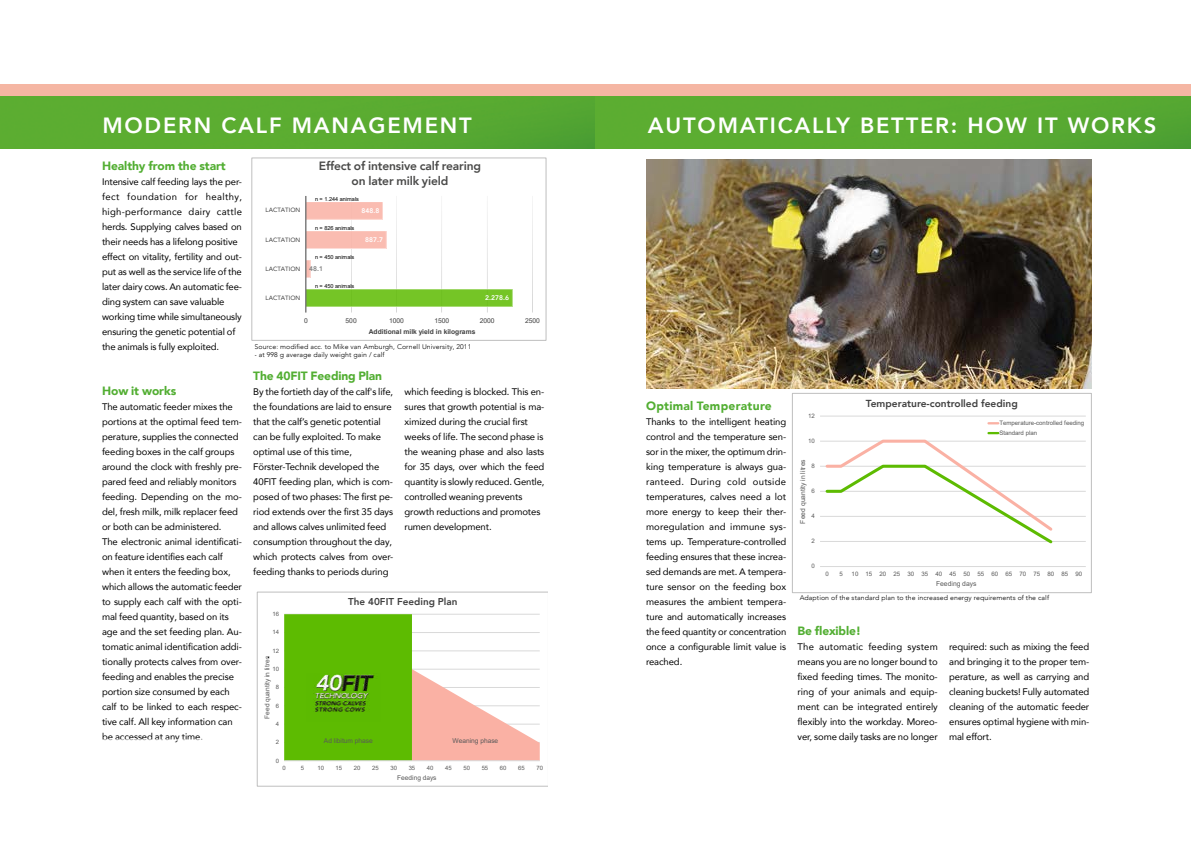
<style>
.page{position:relative;width:1191px;height:842px;background:#fff}
.page>*{position:absolute;margin:0;border:0;box-sizing:border-box;transform-origin:0 0}
.t1{font:800 22px "Avenir LT Com";letter-spacing:.08em;color:#fff}
.t2{font:900 12px "Avenir LT Com";letter-spacing:-.005em;color:#52ae32}
.t3{font:800 12px/15px "Avenir LT Com";letter-spacing:-.01em;color:#4a4a49;text-align:center}
.t4{font:900 12px "Avenir LT Com";letter-spacing:.025em;color:#52ae32}
.t5{font:800 11.2px/13.4px "Avenir LT Com";color:#404040;text-align:center}
.t6{font:800 10.2px "Avenir LT Com";color:#404040}
.t7{font:800 9.9px "Avenir LT Com";color:#404040}
.t8{font:9.5px/15px "Avenir LT Com";letter-spacing:-.01em;color:#000}
.t9{font:6.8px "Arial";color:#595959}
.t10{font:300 6.7px "Avenir LT Com";letter-spacing:.01em;color:#000;scale:1.04 1}
.t11{font:700 6.7px "Arial";color:#404040}
.t12{font:6.7px "Arial";letter-spacing:-.005em;color:#404040}
.t13{font:800 6.7px "Avenir LT Com";color:#fff}
.t14{font:800 6.7px "Avenir LT Com";color:#7f7f7f}
.t15{font:6.6px "Arial";letter-spacing:.005em;color:#595959}
.t16{font:6.2px "Avenir LT Com";color:#404040}
.t17{font:6.1px/9.8px "Arial";letter-spacing:-.005em;color:#595959}
.t18{font:5.9px "Arial";letter-spacing:-.005em;color:#595959}
.t19{font:5.6px "Arial";color:#000}
</style>
<div class="page">
<div style="left:0;top:84px;width:1191px;height:13px;background:#f5b6a3"></div>
<img style="left:0;top:97px;width:595px;height:52px">
<img style="left:595px;top:97px;width:596px;height:52px">
<img style="left:646px;top:160px;width:445px;height:229px">
<svg style="left:257px;top:592px;width:291px;height:194px"></svg>
<img style="left:307px;top:674px;width:73px;height:47px">
<svg style="left:351px;top:201px;width:162px;height:111px"></svg>
<div style="left:306px;top:231px;width:80px;height:17px;background:#fabcb1"></div>
<div style="left:306px;top:231px;width:80px;height:18px;border:1px solid #fff"></div>
<div style="left:306px;top:202px;width:77px;height:17px;background:#fabcb1"></div>
<div style="left:306px;top:201px;width:77px;height:19px;border:1px solid #fff"></div>
<div style="left:306px;top:289px;width:206px;height:18px;background:#75c526"></div>
<hr style="left:305px;top:196px;width:1px;height:117px;background:#404040">
<div style="left:251px;top:157px;width:295px;height:184px;border:1px solid #bfbfbf"></div>
<hr style="left:820px;top:541px;width:265px;height:1px;background:#d9d9d9">
<hr style="left:820px;top:516px;width:265px;height:1px;background:#d9d9d9">
<hr style="left:820px;top:491px;width:265px;height:1px;background:#d9d9d9">
<hr style="left:820px;top:466px;width:265px;height:1px;background:#d9d9d9">
<hr style="left:820px;top:441px;width:265px;height:1px;background:#d9d9d9">
<hr style="left:820px;top:416px;width:265px;height:1px;background:#d9d9d9">
<hr style="left:820px;top:566px;width:265px;height:1px;background:#d9d9d9">
<svg style="left:988px;top:422px;width:10px;height:2px"></svg>
<svg style="left:824px;top:432px;width:231px;height:112px"></svg>
<div style="left:792px;top:393px;width:299px;height:200px;border:1px solid #bfbfbf"></div>
<h1 class="t1" style="left:102px;top:113px;width:371px">MODERN CALF MANAGEMENT</h1>
<h1 class="t1" style="left:648px;top:113px;width:510px">AUTOMATICALLY BETTER: HOW IT WORKS</h1>
<p class="t2" style="left:102px;top:158px;width:125px">Healthy from the start</p>
<p class="t8" style="left:102px;top:174px;width:141px">Intensive calf feeding lays the per&shy;fect foundation for healthy, high-performance dairy cattle herds. Supplying calves based on their needs has a lifelong positive effect on vitality, fertility and out&shy;put as well as the service life of the later dairy cows. An automatic fee&shy;ding system can save valuable working time while simultaneously ensuring the genetic potential of the animals is fully exploited.</p>
<p class="t2" style="left:102px;top:383px;width:76px">How it works</p>
<p class="t8" style="left:102px;top:399px;width:141px">The automatic feeder mixes the portions at the optimal feed tem&shy;perature, supplies the connected feeding boxes in the calf groups around the clock with freshly pre&shy;pared feed and reliably monitors feeding. Depending on the mo&shy;del, fresh milk, milk replacer feed or both can be administered.<br>The electronic animal identificati&shy;on feature identifies each calf when it enters the feeding box, which allows the automatic feeder to supply each calf with the opti&shy;mal feed quantity, based on its age and the set feeding plan. Au&shy;tomatic animal identification addi&shy;tionally protects calves from over&shy;feeding and enables the precise portion size consumed by each calf to be linked to each respec&shy;tive calf. All key information can be accessed at any time.</p>
<p class="t16" style="left:266px;top:206px;width:36px">LACTATION</p>
<p class="t16" style="left:266px;top:236px;width:36px">LACTATION</p>
<p class="t16" style="left:266px;top:265px;width:36px">LACTATION</p>
<p class="t3" style="left:319px;top:158px;width:164px">Effect of intensive calf rearing on later milk yield</p>
<p class="t5" style="left:312px;top:162px;width:175px">Effect of intensive calf rearing on later milk yield</p>
<p class="t19" style="left:315px;top:195px;width:45px">n = 1.244 animals</p>
<p class="t19" style="left:315px;top:224px;width:41px">n = 826 animals</p>
<p class="t19" style="left:315px;top:253px;width:41px">n = 450 animals</p>
<p class="t19" style="left:315px;top:282px;width:41px">n = 450 animals</p>
<p class="t13" style="left:362px;top:207px;width:19px">848.8</p>
<p class="t13" style="left:365px;top:236px;width:19px">887.7</p>
<p class="t14" style="left:309px;top:265px;width:15px">48.1</p>
<p class="t16" style="left:266px;top:294px;width:36px">LACTATION</p>
<p class="t13" style="left:485px;top:294px;width:25px">2.278.6</p>
<p class="t12" style="left:304px;top:316px;width:5px">0</p>
<p class="t12" style="left:345px;top:316px;width:13px">500</p>
<p class="t12" style="left:389px;top:316px;width:16px">1000</p>
<p class="t12" style="left:434px;top:316px;width:16px">1500</p>
<p class="t12" style="left:480px;top:316px;width:16px">2000</p>
<p class="t12" style="left:525px;top:316px;width:16px">2500</p>
<p class="t11" style="left:369px;top:327px;width:108px">Additional milk yield in kilograms</p>
<p class="t10" style="left:254px;top:343px;width:210px">Source: modified acc. to Mike van Amburgh, Cornell University, 2011</p>
<p class="t10" style="left:254px;top:351px;width:127px">- at 998 g average daily weight gain / calf</p>
<p class="t2" style="left:253px;top:368px;width:130px">The 40FIT Feeding Plan</p>
<p class="t8" style="left:253px;top:384px;width:141px">By the fortieth day of the calf's life, the foundations are laid to ensure that the calf’s genetic potential can be fully exploited. To make optimal use of this time,<br>Förster-Technik developed the<br>40FIT feeding plan, which is com&shy;posed of two phases: The first pe&shy;riod extends over the first 35 days and allows calves unlimited feed consumption throughout the day, which protects calves from over&shy;feeding thanks to periods during</p>
<p class="t8" style="left:404px;top:384px;width:141px">which feeding is blocked. This en&shy;sures that growth potential is ma&shy;ximized during the crucial first weeks of life. The second phase is the weaning phase and also lasts for 35 days, over which the feed quantity is slowly reduced. Gentle, controlled weaning prevents growth reductions and promotes rumen development.</p>
<p class="t18" style="left:272px;top:610px;width:8px">16</p>
<p class="t18" style="left:272px;top:628px;width:8px">14</p>
<p class="t18" style="left:272px;top:646px;width:8px">12</p>
<p class="t15" style="left:263px;top:719px;width:64px;rotate:-90deg">Feed quantity in litres</p>
<p class="t18" style="left:272px;top:665px;width:8px">10</p>
<p class="t18" style="left:276px;top:683px;width:5px">8</p>
<p class="t18" style="left:276px;top:701px;width:5px">6</p>
<p class="t18" style="left:276px;top:720px;width:5px">4</p>
<p class="t18" style="left:276px;top:738px;width:5px">2</p>
<p class="t18" style="left:276px;top:756px;width:5px">0</p>
<p class="t7" style="left:348px;top:596px;width:111px">The 40FIT Feeding Plan</p>
<p class="t15" style="left:324px;top:736px;width:50px">Ad libitum phase</p>
<p class="t15" style="left:452px;top:736px;width:47px">Weaning phase</p>
<p class="t18" style="left:282px;top:763px;width:5px">0</p>
<p class="t18" style="left:301px;top:763px;width:5px">5</p>
<p class="t18" style="left:317px;top:763px;width:8px">10</p>
<p class="t18" style="left:336px;top:763px;width:8px">15</p>
<p class="t18" style="left:354px;top:763px;width:8px">20</p>
<p class="t18" style="left:372px;top:763px;width:8px">25</p>
<p class="t18" style="left:390px;top:763px;width:8px">30</p>
<p class="t18" style="left:409px;top:763px;width:8px">35</p>
<p class="t18" style="left:427px;top:763px;width:8px">40</p>
<p class="t18" style="left:445px;top:763px;width:8px">45</p>
<p class="t18" style="left:463px;top:763px;width:8px">50</p>
<p class="t18" style="left:481px;top:763px;width:8px">55</p>
<p class="t18" style="left:500px;top:763px;width:8px">60</p>
<p class="t18" style="left:518px;top:763px;width:8px">65</p>
<p class="t18" style="left:536px;top:763px;width:8px">70</p>
<p class="t15" style="left:397px;top:773px;width:41px">Feeding days</p>
<p class="t4" style="left:646px;top:398px;width:127px">Optimal Temperature</p>
<p class="t8" style="left:646px;top:414px;width:142px;text-align:justify">Thanks to the intelligent heating control and the temperature sen&shy;sor in the mixer, the optimum drin&shy;king temperature is always gua&shy;ranteed. During cold outside temperatures, calves need a lot more energy to keep their ther&shy;moregulation and immune sys&shy;tems up. Temperature-controlled feeding ensures that these increa&shy;sed demands are met. A tempera&shy;ture sensor on the feeding box measures the ambient tempera&shy;ture and automatically increases the feed quantity or concentration once a configurable limit value is reached.</p>
<p class="t17" style="left:808px;top:411px;width:8px">12</p>
<p class="t17" style="left:808px;top:436px;width:8px">10</p>
<p class="t9" style="left:798px;top:523px;width:66px;rotate:-90deg">Feed quantity in litres</p>
<p class="t17" style="left:811px;top:461px;width:5px">8</p>
<p class="t17" style="left:811px;top:486px;width:5px">6</p>
<p class="t17" style="left:811px;top:511px;width:5px">4</p>
<p class="t17" style="left:811px;top:536px;width:5px">2</p>
<p class="t17" style="left:811px;top:561px;width:5px">0</p>
<p class="t6" style="left:866px;top:397px;width:153px">Temperature-controlled feeding</p>
<p class="t17" style="left:999px;top:418px;width:86px">Temperature-controlled feeding<br>Standard plan</p>
<p class="t17" style="left:825px;top:569px;width:5px">0</p>
<p class="t17" style="left:839px;top:569px;width:5px">5</p>
<p class="t17" style="left:851px;top:569px;width:232px">10 15 20 25 30 35 40 45 50 55 60 65 70 75 80 85 90</p>
<p class="t9" style="left:936px;top:579px;width:42px">Feeding days</p>
<p class="t10" style="left:799px;top:594px;width:241px">Adaption of the standard plan to the increased energy requirements of the calf</p>
<p class="t2" style="left:797px;top:623px;width:65px">Be flexible!</p>
<p class="t8" style="left:797px;top:639px;width:142px;text-align:justify">The automatic feeding system means you are no longer bound to fixed feeding times. The monito&shy;ring of your animals and equip&shy;ment can be integrated entirely flexibly into the workday. Moreo&shy;ver, some daily tasks are no longer</p>
<p class="t8" style="left:949px;top:639px;width:142px;text-align:justify">required: such as mixing the feed and bringing it to the proper tem&shy;perature, as well as carrying and cleaning buckets! Fully automated cleaning of the automatic feeder ensures optimal hygiene with min&shy;mal effort.</p>
</div>
